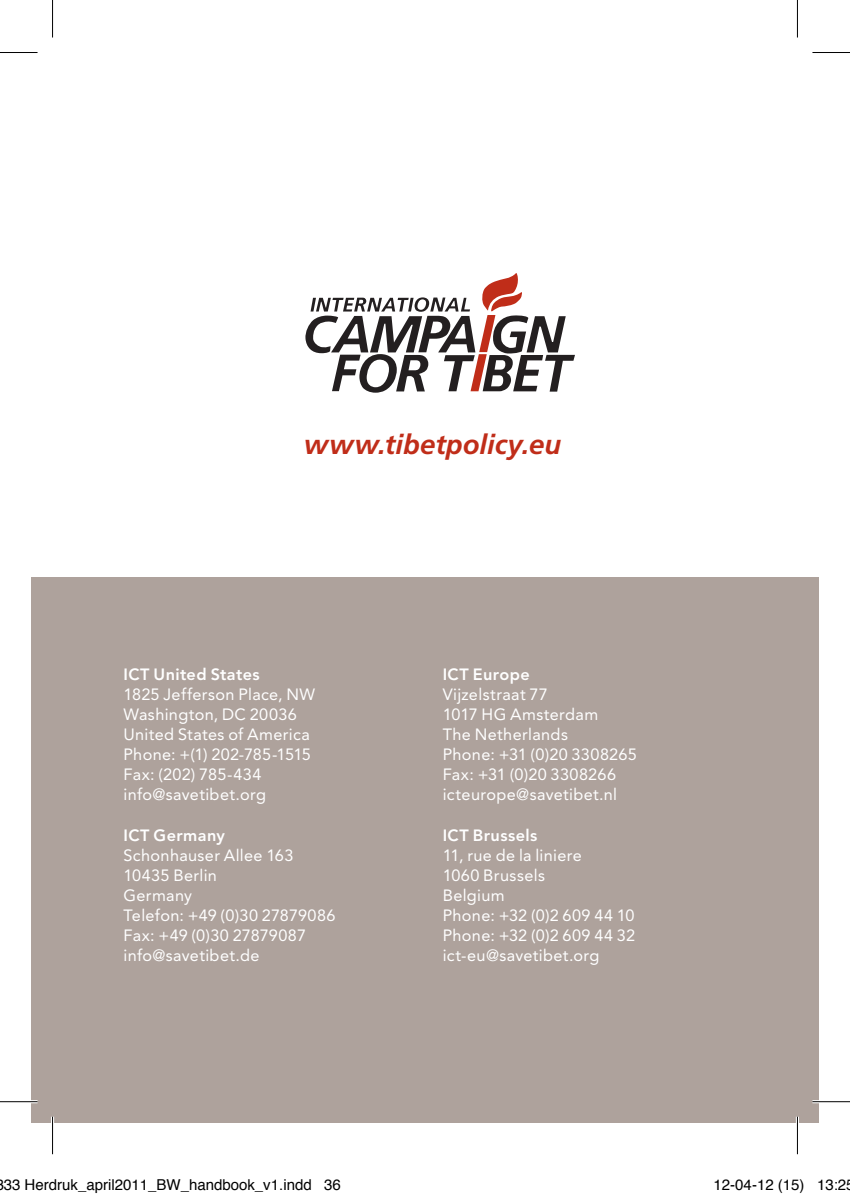
<style>
.page{position:relative;width:850px;height:1198px;background:#fff}
.page>*{position:absolute;margin:0;border:0;box-sizing:border-box;transform-origin:0 0}
.t1{font:italic 700 27.5px "Frutiger LT Std";color:#c02d19}
.t2{font:16.25px/20px "Avenir LT Std";letter-spacing:.02em;color:#fff}
.t3{font:800 16.25px "Avenir LT Std";letter-spacing:.025em;color:#fff}
.t4{font:15px "Helvetica";color:#000}
</style>
<div class="page">
<div style="left:31px;top:577px;width:787px;height:546px;background:#aea29c"></div>
<svg style="left:305px;top:273px;width:269px;height:120px"></svg>
<hr style="left:0;top:1100px;width:38px;height:3px;background:#fff">
<hr style="left:812px;top:1100px;width:37px;height:3px;background:#fff">
<hr style="left:51px;top:1116px;width:3px;height:38px;background:#fff">
<hr style="left:795px;top:1116px;width:3px;height:38px;background:#fff">
<hr style="left:0;top:52px;width:38px;height:1px;background:#000">
<hr style="left:812px;top:52px;width:37px;height:1px;background:#000">
<hr style="left:0;top:1101px;width:38px;height:1px;background:#000">
<hr style="left:812px;top:1101px;width:37px;height:1px;background:#000">
<hr style="left:52px;top:0;width:1px;height:37px;background:#000">
<hr style="left:52px;top:1116px;width:1px;height:38px;background:#000">
<hr style="left:796px;top:0;width:1px;height:37px;background:#000">
<hr style="left:796px;top:1116px;width:1px;height:38px;background:#000">
<h1 class="t1" style="left:304px;top:428px;width:259px">www.tibetpolicy.eu</h1>
<p class="t3" style="left:123px;top:664px;width:138px">ICT United States</p>
<p class="t2" style="left:123px;top:684px;width:193px">1825 Jefferson Place, NW<br>Washington, DC 20036<br>United States of America<br>Phone: +(1) 202-785-1515<br>Fax: (202) 785-434 info@savetibet.org</p>
<p class="t3" style="left:123px;top:825px;width:103px">ICT Germany</p>
<p class="t2" style="left:123px;top:845px;width:213px">Schonhauser Allee 163<br>10435 Berlin<br>Germany<br>Telefon: +49 (0)30 27879086<br>Fax: +49 (0)30 27879087 info@savetibet.de</p>
<p class="t3" style="left:442px;top:664px;width:89px">ICT Europe</p>
<p class="t2" style="left:442px;top:684px;width:195px">Vijzelstraat 77<br>1017 HG Amsterdam<br>The Netherlands<br>Phone: +31 (0)20 3308265<br>Fax: +31 (0)20 3308266 icteurope@savetibet.nl</p>
<p class="t3" style="left:442px;top:825px;width:96px">ICT Brussels</p>
<p class="t2" style="left:442px;top:845px;width:194px">11, rue de la liniere<br>1060 Brussels<br>Belgium<br>Phone: +32 (0)2 609 44 10<br>Phone: +32 (0)2 609 44 32 ict-eu@savetibet.org</p>
<p class="t4" style="left:4px;top:1173px;width:338px">33 Herdruk_april2011_BW_handbook_v1.indd 36</p>
<p class="t4" style="left:713px;top:1173px;width:134px">12-04-12 (15) 13:2</p>
</div>
